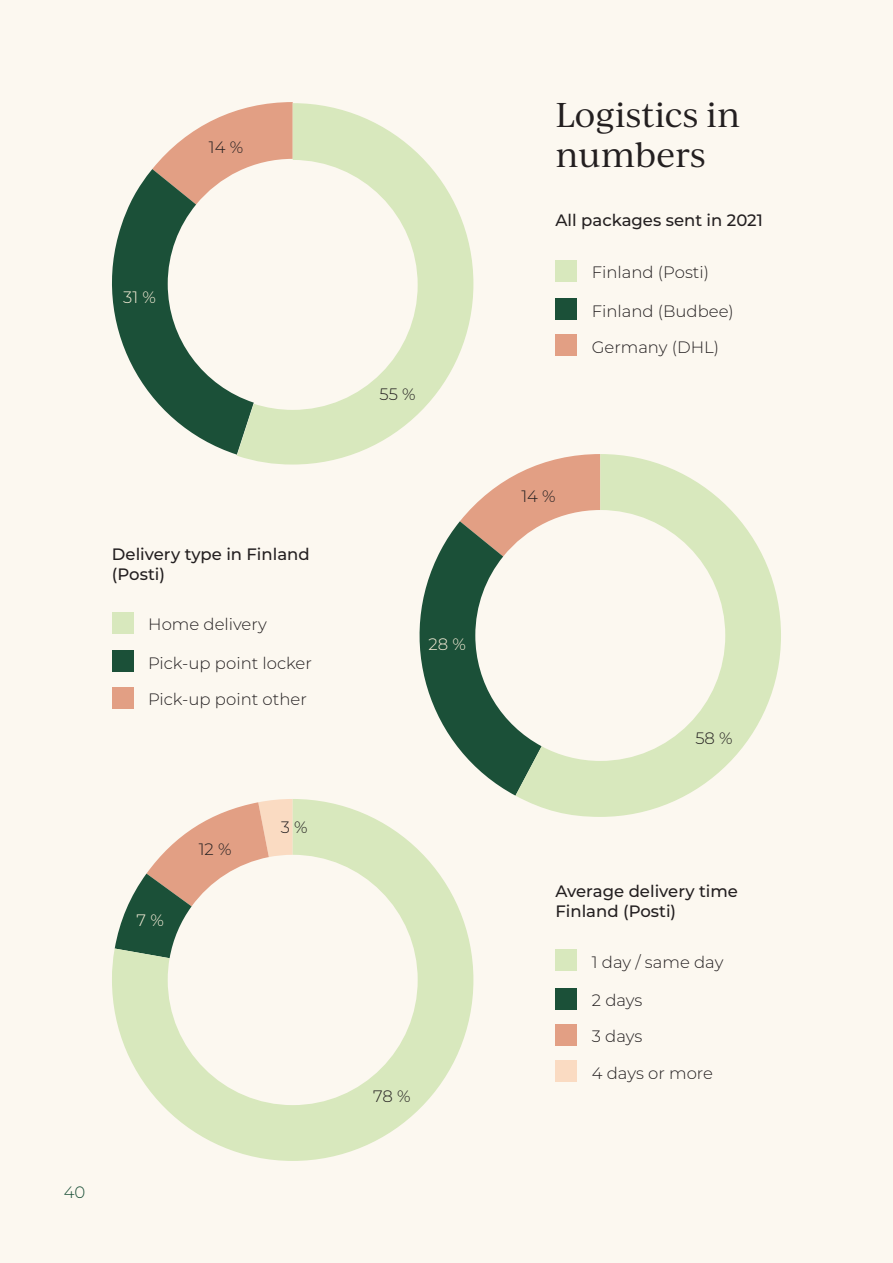
<style>
.page{position:relative;width:893px;height:1263px;background:#fcf8f0}
.page>*{position:absolute;margin:0;border:0;box-sizing:border-box;transform-origin:0 0}
.Subtitle{font:33px/39.6px "Ivy Journal";color:#231f20}
.t1{font:300 16.5px "Montserrat";color:#231f20}
.Paragraph_title{font:500 16.5px/19.8px "Montserrat";color:#231f20}
.t2{font:300 16.5px "Montserrat";color:#f9efda}
.t3{font:300 16.5px "Montserrat";color:#1b5038}
</style>
<div class="page">
<svg style="left:112px;top:799px;width:361px;height:362px"></svg>
<svg style="left:419px;top:475px;width:96px;height:321px"></svg>
<svg style="left:515px;top:454px;width:266px;height:363px"></svg>
<svg style="left:152px;top:102px;width:141px;height:67px"></svg>
<svg style="left:112px;top:169px;width:125px;height:286px"></svg>
<svg style="left:237px;top:103px;width:236px;height:361px"></svg>
<div style="left:556px;top:260px;width:21px;height:21px;background:#d8e8bd"></div>
<div style="left:556px;top:949px;width:21px;height:22px;background:#d8e8bd"></div>
<div style="left:112px;top:612px;width:21px;height:22px;background:#d8e8bd"></div>
<div style="left:556px;top:299px;width:21px;height:21px;background:#1b5038"></div>
<div style="left:556px;top:988px;width:21px;height:21px;background:#1b5038"></div>
<div style="left:112px;top:651px;width:21px;height:21px;background:#1b5038"></div>
<div style="left:556px;top:335px;width:21px;height:21px;background:#e29f84"></div>
<div style="left:556px;top:1024px;width:21px;height:21px;background:#e29f84"></div>
<div style="left:556px;top:1060px;width:21px;height:22px;background:#fadbc2"></div>
<div style="left:112px;top:687px;width:21px;height:21px;background:#e29f84"></div>
<p class="t1" style="left:209px;top:136px;width:36px">14 %</p>
<p class="t2" style="left:123px;top:286px;width:34px">31 %</p>
<p class="Paragraph_title" style="left:112px;top:544px;width:199px">Delivery type in Finland</p>
<p class="Paragraph_title" style="left:112px;top:563px;width:55px">(Posti)</p>
<p class="t1" style="left:148px;top:613px;width:120px">Home delivery</p>
<p class="t1" style="left:148px;top:652px;width:165px">Pick-up point locker</p>
<p class="t1" style="left:148px;top:688px;width:160px">Pick-up point other</p>
<p class="t2" style="left:137px;top:909px;width:29px">7 %</p>
<p class="t1" style="left:199px;top:837px;width:34px">12 %</p>
<p class="t1" style="left:281px;top:816px;width:28px">3 %</p>
<p class="t3" style="left:64px;top:1181px;width:23px">40</p>
<p class="t1" style="left:380px;top:383px;width:38px">55 %</p>
<p class="t2" style="left:428px;top:632px;width:39px">28 %</p>
<p class="t1" style="left:373px;top:1085px;width:39px">78 %</p>
<p class="Subtitle" style="left:556px;top:94px;width:186px">Logistics in numbers</p>
<p class="Paragraph_title" style="left:556px;top:210px;width:209px">All packages sent in 2021</p>
<p class="t1" style="left:592px;top:261px;width:119px">Finland (Posti)</p>
<p class="t1" style="left:592px;top:300px;width:144px">Finland (Budbee)</p>
<p class="t1" style="left:592px;top:336px;width:129px">Germany (DHL)</p>
<p class="t1" style="left:521px;top:485px;width:36px">14 %</p>
<p class="t1" style="left:695px;top:727px;width:39px">58 %</p>
<p class="Paragraph_title" style="left:556px;top:881px;width:184px">Average delivery time<br>Finland (Posti)</p>
<p class="t1" style="left:592px;top:950px;width:133px">1 day / same day</p>
<p class="t1" style="left:592px;top:989px;width:52px">2 days</p>
<p class="t1" style="left:592px;top:1025px;width:52px">3 days</p>
<p class="t1" style="left:592px;top:1061px;width:123px">4 days or more</p>
</div>
